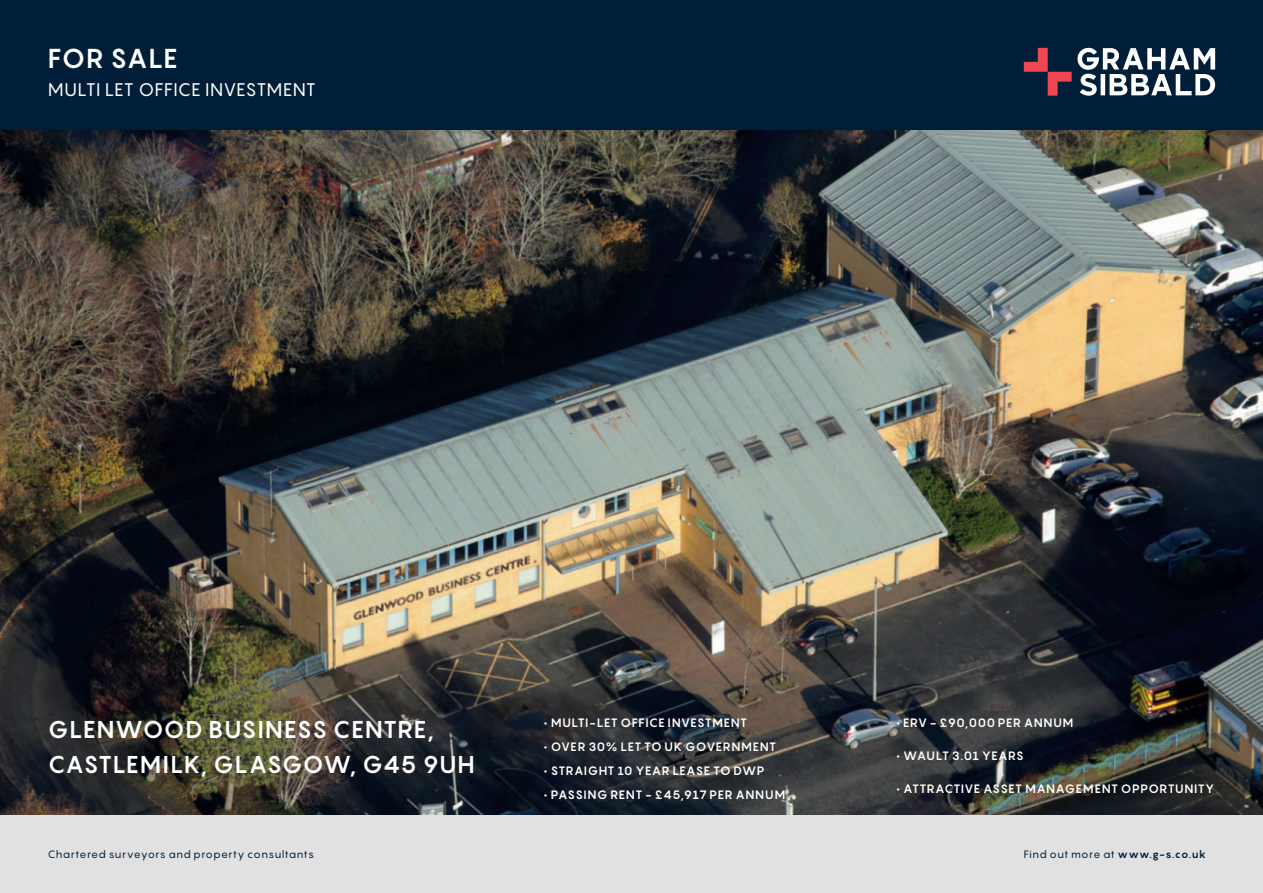
<style>
.page{position:relative;width:1263px;height:893px;background:#fff}
.page>*{position:absolute;margin:0;border:0;box-sizing:border-box;transform-origin:0 0}
.t1{font:700 27px "Pangram";color:#fff}
.t2{font:700 24px/34.5px "Pangram";letter-spacing:.01em;color:#fff}
.t3{font:18px "Pangram";letter-spacing:.015em;color:#fff}
.t4{font:700 12px "Pangram";letter-spacing:.04em;color:#fff}
.t5{font:700 12px "Pangram";letter-spacing:.06em;color:#fff}
.t6{font:10.5px "Pangram";letter-spacing:.04em;color:#001e37}
.s1{font-weight:700}
</style>
<div class="page">
<img style="left:0;top:129px;width:1263px;height:686px">
<div style="left:0;top:815px;width:1263px;height:78px;background:#e1e1e3"></div>
<div style="left:0;top:0;width:1263px;height:129px;background:#001e37"></div>
<svg style="left:1077px;top:48px;width:138px;height:48px"></svg>
<svg style="left:1024px;top:48px;width:47px;height:48px"></svg>
<h1 class="t1" style="left:48px;top:41px;width:131px">FOR SALE</h1>
<h3 class="t3" style="left:48px;top:77px;width:269px">MULTI LET OFFICE INVESTMENT</h3>
<h2 class="t2" style="left:48px;top:712px;width:428px">GLENWOOD BUSINESS CENTRE,<br>CASTLEMILK, GLASGOW, G45 9UH</h2>
<p class="t4" style="left:544px;top:715px;width:204px">• MULTI-LET OFFICE INVESTMENT</p>
<p class="t4" style="left:544px;top:739px;width:233px">• OVER 30% LET TO UK GOVERNMENT</p>
<p class="t4" style="left:544px;top:763px;width:222px">• STRAIGHT 10 YEAR LEASE TO DWP</p>
<p class="t4" style="left:544px;top:787px;width:242px">• PASSING RENT - £45,917 PER ANNUM</p>
<p class="t5" style="left:897px;top:715px;width:178px">• ERV - £90,000 PER ANNUM</p>
<p class="t4" style="left:897px;top:748px;width:129px">• WAULT 3.01 YEARS</p>
<p class="t4" style="left:897px;top:781px;width:319px">• ATTRACTIVE ASSET MANAGEMENT OPPORTUNITY</p>
<p class="t6" style="left:48px;top:848px;width:268px">Chartered surveyors and property consultants</p>
<p class="t6" style="left:1024px;top:848px;width:184px">Find out more at <span class="s1">www.g-s.co.uk</span></p>
</div>
